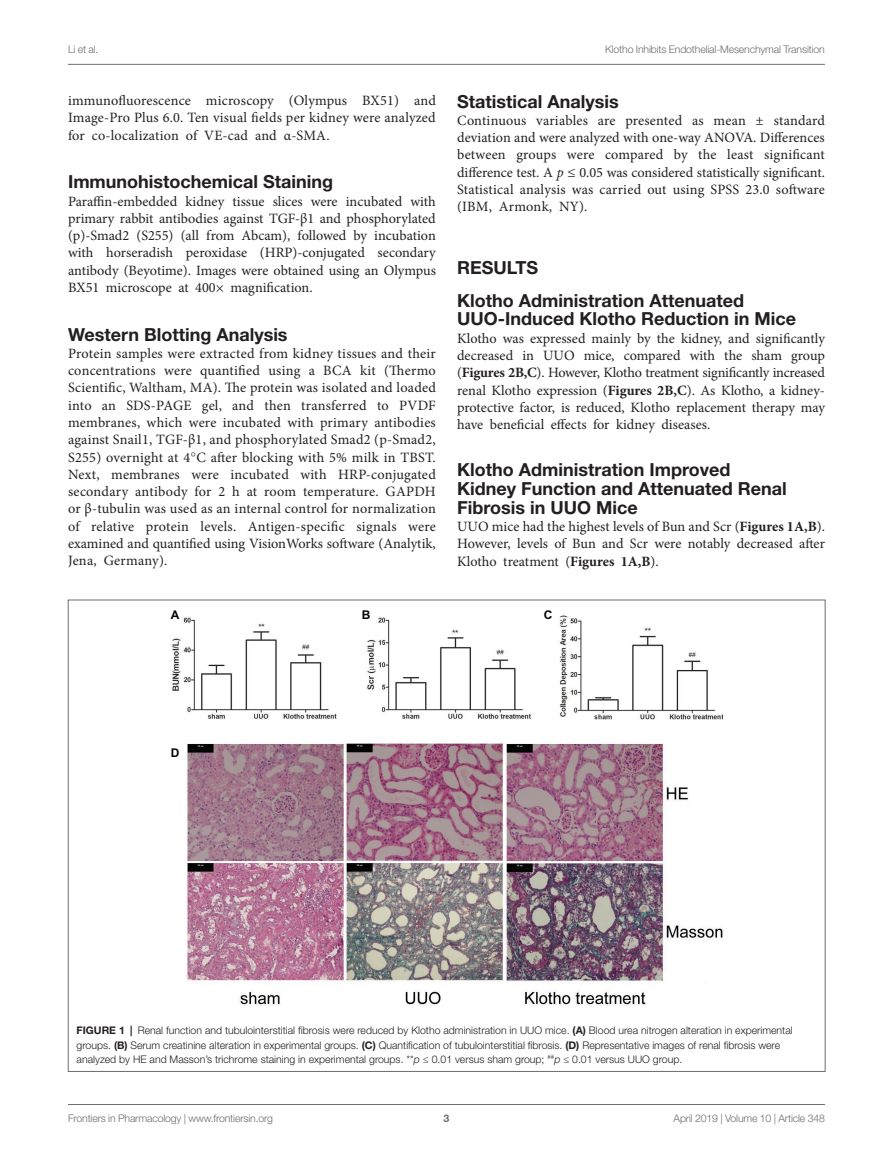
<style>
.page{position:relative;width:893px;height:1170px;background:#fff}
.page>*{position:absolute;margin:0;border:0;box-sizing:border-box;transform-origin:0 0}
.HEAD_2{font:700 18px/18.8px "Helvetica Neue LT Std";color:#231f20}
.HEAD_2_after_HEAD_1{font:700 18px/18.8px "Helvetica Neue LT Std";color:#231f20}
.HEAD_1{font:700 18px "Helvetica Neue LT Std";color:#231f20}
.TEXT_FLUSH{font:14.25px/17.2px "Minion Pro";color:#231f20;text-align:justify}
.t1{font:700 12px "Arial";color:#050504}
.FIG_LEG{font:300 10.5px/14.2px "Helvetica Neue LT Std";color:#231f20}
.RF_R{font:300 10.5px "Helvetica Neue LT Std";letter-spacing:-.015em;color:#6c6d70}
.RF_R-2{font:700 10.5px "Helvetica Neue LT Std";color:#6c6d70}
.s1{font-family:"STIX General"}
.s2{font-style:italic}
.s3{font-weight:700}
</style>
<div class="page">
<hr style="left:68px;top:64px;width:757px;height:1px;background:#6c6d70">
<hr style="left:68px;top:1104px;width:757px;height:1px;background:#6c6d70">
<img style="left:172px;top:615px;width:551px;height:390px">
<p class="RF_R" style="left:68px;top:42px;width:32px">Li et al.</p>
<p class="RF_R" style="left:605px;top:42px;width:221px">Klotho Inhibits Endothelial-Mesenchymal Transition</p>
<p class="TEXT_FLUSH" style="left:68px;top:92px;width:369px">immunofluorescence microscopy (Olympus BX51) and Image-Pro Plus 6.0. Ten visual fields per kidney were analyzed for co-localization of VE-cad and α-SMA.</p>
<p class="HEAD_2" style="left:68px;top:172px;width:267px">Immunohistochemical Staining</p>
<p class="TEXT_FLUSH" style="left:68px;top:192px;width:369px">Paraffin-embedded kidney tissue slices were incubated with primary rabbit antibodies against TGF-β1 and phosphorylated (p)-Smad2 (S255) (all from Abcam), followed by incubation with horseradish peroxidase (HRP)-conjugated secondary antibody (Beyotime). Images were obtained using an Olympus BX51 microscope at 400× magnification.</p>
<p class="HEAD_2" style="left:68px;top:324px;width:221px">Western Blotting Analysis</p>
<p class="TEXT_FLUSH" style="left:68px;top:345px;width:369px">Protein samples were extracted from kidney tissues and their concentrations were quantified using a BCA kit (Thermo Scientific, Waltham, MA). The protein was isolated and loaded into an SDS-PAGE gel, and then transferred to PVDF membranes, which were incubated with primary antibodies against Snail1, TGF-β1, and phosphorylated Smad2 (p-Smad2, S255) overnight at 4<span class="s1">°</span>C after blocking with 5% milk in TBST.<br>Next, membranes were incubated with HRP-conjugated secondary antibody for 2 h at room temperature. GAPDH or β-tubulin was used as an internal control for normalization of relative protein levels. Antigen-specific signals were examined and quantified using VisionWorks software (Analytik, Jena, Germany).</p>
<p class="HEAD_2" style="left:457px;top:91px;width:163px">Statistical Analysis</p>
<p class="TEXT_FLUSH" style="left:457px;top:112px;width:369px">Continuous variables are presented as mean ± standard deviation and were analyzed with one-way ANOVA. Differences between groups were compared by the least significant difference test. A <span class="s2">p</span> ≤ 0.05 was considered statistically significant.<br>Statistical analysis was carried out using SPSS 23.0 software (IBM, Armonk, NY).</p>
<p class="HEAD_1" style="left:457px;top:256px;width:83px">RESULTS</p>
<p class="HEAD_2_after_HEAD_1" style="left:457px;top:290px;width:340px">Klotho Administration Attenuated<br>UUO-Induced Klotho Reduction in Mice</p>
<p class="TEXT_FLUSH" style="left:457px;top:329px;width:369px">Klotho was expressed mainly by the kidney, and significantly decreased in UUO mice, compared with the sham group (<span class="s3">Figures 2B,C</span>). However, Klotho treatment significantly increased renal Klotho expression (<span class="s3">Figures 2B,C</span>). As Klotho, a kidney&shy;protective factor, is reduced, Klotho replacement therapy may have beneficial effects for kidney diseases.</p>
<p class="HEAD_2" style="left:457px;top:460px;width:331px">Klotho Administration Improved<br>Kidney Function and Attenuated Renal<br>Fibrosis in UUO Mice</p>
<p class="TEXT_FLUSH" style="left:457px;top:518px;width:369px">UUO mice had the highest levels of Bun and Scr (<span class="s3">Figures 1A,B</span>).<br>However, levels of Bun and Scr were notably decreased after Klotho treatment (<span class="s3">Figures 1A,B</span>).</p>
<p class="t1" style="left:171px;top:606px;width:10px">A</p>
<p class="t1" style="left:362px;top:606px;width:10px">B</p>
<p class="t1" style="left:544px;top:606px;width:10px">C</p>
<p class="t1" style="left:171px;top:745px;width:10px">D</p>
<p class="FIG_LEG" style="left:77px;top:1023px;width:718px"><span class="s3">FIGURE 1 |</span> Renal function and tubulointerstitial fibrosis were reduced by Klotho administration in UUO mice. <span class="s3">(A)</span> Blood urea nitrogen alteration in experimental groups. <span class="s3">(B)</span> Serum creatinine alteration in experimental groups. <span class="s3">(C)</span> Quantification of tubulointerstitial fibrosis. <span class="s3">(D)</span> Representative images of renal fibrosis were analyzed by HE and Masson’s trichrome staining in experimental groups. **<span class="s2">p</span> ≤ 0.01 versus sham group; <sup>##</sup><span class="s2">p</span> ≤ 0.01 versus UUO group.</p>
<p class="RF_R" style="left:68px;top:1111px;width:207px">Frontiers in Pharmacology | www.frontiersin.org</p>
<p class="RF_R-2" style="left:444px;top:1111px;width:7px">3</p>
<p class="RF_R" style="left:673px;top:1111px;width:153px">April 2019 | Volume 10 | Article 348</p>
</div>
